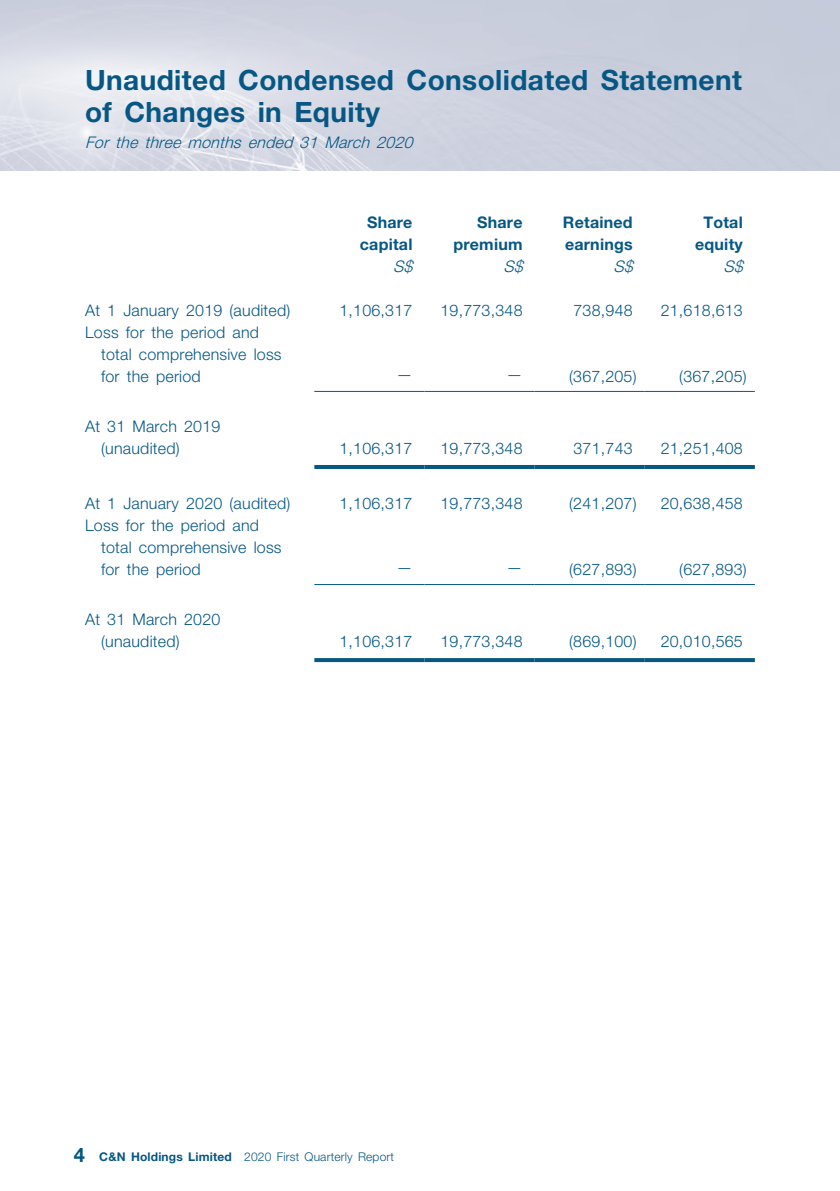
<style>
.page{position:relative;width:840px;height:1191px;background:#fff}
.page>*{position:absolute;margin:0;border:0;box-sizing:border-box;transform-origin:0 0}
.t1{font:700 28px/32px "Helvetica Neue LT Std";letter-spacing:.015em;color:#065784}
._15_Table_Stub{font:300 16px/22px "Helvetica Neue LT Std";letter-spacing:.015em;color:#065784}
._01_Body_Text{font:300 16px "Helvetica Neue LT Std";letter-spacing:.015em;color:#065784}
._01_Body_Text-2{font:700 16px/22px "Helvetica Neue LT Std";letter-spacing:.015em;color:#065784;text-align:center}
._01_Body_Text-3{font:italic 300 16px "Helvetica Neue LT Std";color:#065784}
.t2{font:300 12px "Helvetica Neue LT Std";letter-spacing:.015em;color:#065784}
.s1{font-weight:700;font-size:20px}
.s2{font-weight:700}
</style>
<div class="page">
<img style="left:0;top:0;width:839px;height:170px">
<hr style="left:314px;top:391px;width:110px;height:1px;background:#065784">
<hr style="left:424px;top:391px;width:110px;height:1px;background:#065784">
<hr style="left:534px;top:391px;width:110px;height:1px;background:#065784">
<hr style="left:644px;top:391px;width:110px;height:1px;background:#065784">
<hr style="left:314px;top:465px;width:110px;height:4px;background:#065784">
<hr style="left:424px;top:465px;width:110px;height:4px;background:#065784">
<hr style="left:534px;top:465px;width:110px;height:4px;background:#065784">
<hr style="left:644px;top:465px;width:110px;height:4px;background:#065784">
<hr style="left:314px;top:584px;width:110px;height:1px;background:#065784">
<hr style="left:424px;top:584px;width:110px;height:1px;background:#065784">
<hr style="left:534px;top:584px;width:110px;height:1px;background:#065784">
<hr style="left:644px;top:584px;width:110px;height:1px;background:#065784">
<svg style="left:314px;top:658px;width:110px;height:4px"></svg>
<svg style="left:424px;top:658px;width:110px;height:4px"></svg>
<svg style="left:534px;top:658px;width:110px;height:4px"></svg>
<svg style="left:644px;top:658px;width:110px;height:4px"></svg>
<h1 class="t1" style="left:85px;top:64px;width:658px">Unaudited Condensed Consolidated Statement of Changes in Equity</h1>
<p class="_01_Body_Text-3" style="left:85px;top:132px;width:333px">For the three months ended 31 March 2020</p>
<p class="_01_Body_Text-2" style="left:359px;top:211px;width:54px">Share capital</p>
<p class="_01_Body_Text-2" style="left:453px;top:211px;width:71px;text-align:right">Share premium</p>
<p class="_01_Body_Text-2" style="left:562px;top:211px;width:71px;text-align:left">Retained earnings</p>
<p class="_01_Body_Text-2" style="left:694px;top:211px;width:49px">Total equity</p>
<p class="_01_Body_Text-3" style="left:393px;top:256px;width:26px">S$</p>
<p class="_01_Body_Text-3" style="left:503px;top:256px;width:26px">S$</p>
<p class="_01_Body_Text-3" style="left:613px;top:256px;width:26px">S$</p>
<p class="_01_Body_Text-3" style="left:723px;top:256px;width:26px">S$</p>
<p class="_15_Table_Stub" style="left:85px;top:299px;width:207px">At 1 January 2019 (audited)</p>
<p class="_01_Body_Text" style="left:339px;top:300px;width:74px">1,106,317</p>
<p class="_01_Body_Text" style="left:440px;top:300px;width:84px">19,773,348</p>
<p class="_01_Body_Text" style="left:573px;top:300px;width:61px">738,948</p>
<p class="_01_Body_Text" style="left:660px;top:300px;width:84px">21,618,613</p>
<p class="_15_Table_Stub" style="left:101px;top:321px;width:182px;text-indent:-16px">Loss for the period and total comprehensive loss for the period</p>
<p class="_01_Body_Text" style="left:396px;top:365px;width:17px">—</p>
<p class="_01_Body_Text" style="left:506px;top:365px;width:17px">—</p>
<p class="_01_Body_Text" style="left:569px;top:366px;width:69px">(367,205)</p>
<p class="_01_Body_Text" style="left:679px;top:366px;width:69px">(367,205)</p>
<p class="_15_Table_Stub" style="left:101px;top:415px;width:121px;text-indent:-16px">At 31 March 2019 (unaudited)</p>
<p class="_01_Body_Text" style="left:339px;top:438px;width:74px">1,106,317</p>
<p class="_01_Body_Text" style="left:440px;top:438px;width:84px">19,773,348</p>
<p class="_01_Body_Text" style="left:573px;top:438px;width:61px">371,743</p>
<p class="_01_Body_Text" style="left:660px;top:438px;width:84px">21,251,408</p>
<p class="_15_Table_Stub" style="left:85px;top:492px;width:207px">At 1 January 2020 (audited)</p>
<p class="_01_Body_Text" style="left:339px;top:493px;width:74px">1,106,317</p>
<p class="_01_Body_Text" style="left:440px;top:493px;width:84px">19,773,348</p>
<p class="_01_Body_Text" style="left:569px;top:493px;width:69px">(241,207)</p>
<p class="_01_Body_Text" style="left:660px;top:493px;width:84px">20,638,458</p>
<p class="_15_Table_Stub" style="left:101px;top:514px;width:182px;text-indent:-16px">Loss for the period and total comprehensive loss for the period</p>
<p class="_01_Body_Text" style="left:396px;top:558px;width:17px">—</p>
<p class="_01_Body_Text" style="left:506px;top:558px;width:17px">—</p>
<p class="_01_Body_Text" style="left:569px;top:559px;width:69px">(627,893)</p>
<p class="_01_Body_Text" style="left:679px;top:559px;width:69px">(627,893)</p>
<p class="_15_Table_Stub" style="left:101px;top:608px;width:121px;text-indent:-16px">At 31 March 2020 (unaudited)</p>
<p class="_01_Body_Text" style="left:339px;top:631px;width:74px">1,106,317</p>
<p class="_01_Body_Text" style="left:440px;top:631px;width:84px">19,773,348</p>
<p class="_01_Body_Text" style="left:569px;top:631px;width:69px">(869,100)</p>
<p class="_01_Body_Text" style="left:660px;top:631px;width:84px">20,010,565</p>
<p class="t2" style="left:74px;top:1149px;width:321px"><span class="s1">4</span> <span class="s2">C&amp;N Holdings Limited</span> 2020 First Quarterly Report</p>
</div>
